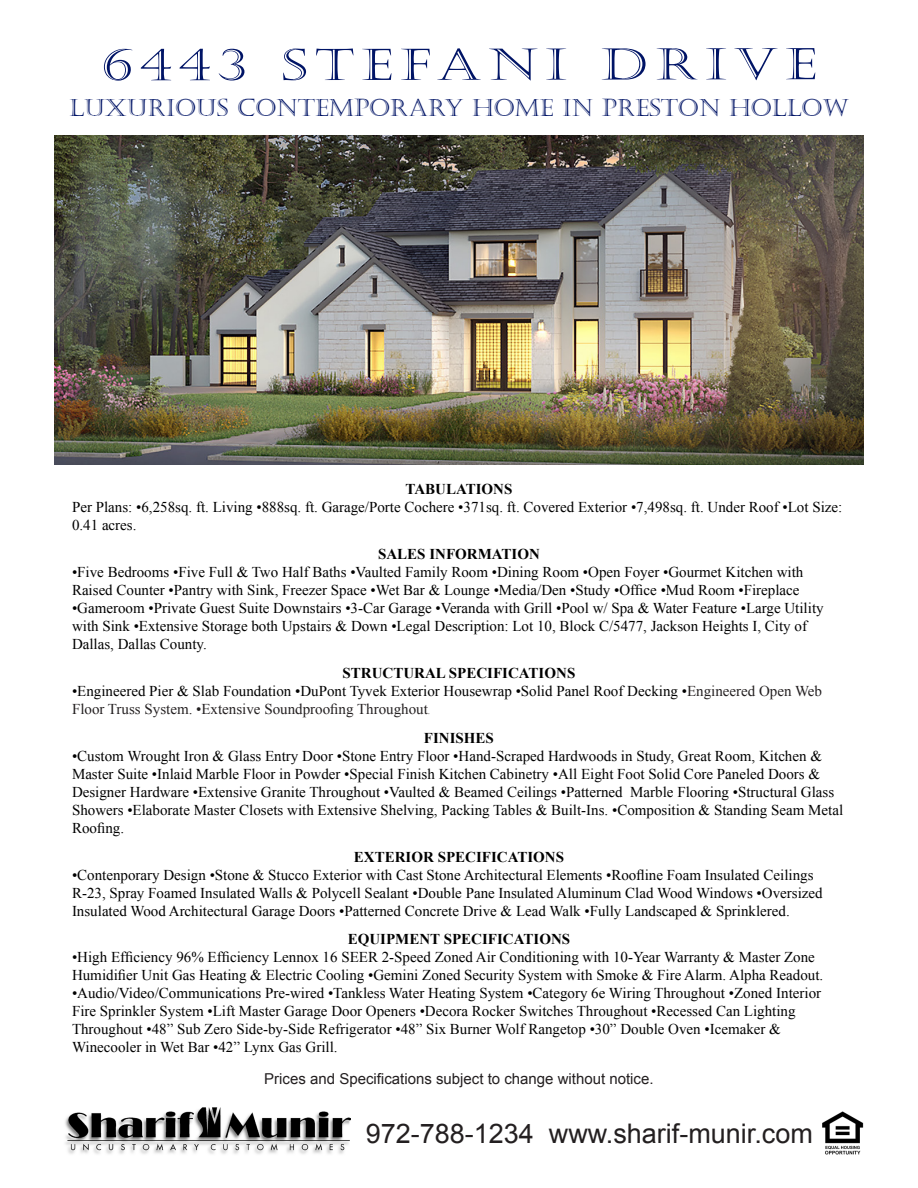
<style>
.page{position:relative;width:918px;height:1188px;background:#fff}
.page>*{position:absolute;margin:0;border:0;box-sizing:border-box;transform-origin:0 0}
.t1{font:43.5px "Castellar";letter-spacing:.14em;color:#001466;scale:1.25 1}
.t2{font:27px "Arial";color:#231f20}
.t3{font:24px "Castellar";color:#001466}
.t4{font:15px/18px "Times New Roman";color:#000}
.t5{font:700 15px "Times New Roman";color:#000}
.t6{font:15px "Arial";color:#231f20}
.s1{color:#231f20}
.s2{font-size:9px;color:#231f20}
</style>
<div class="page">
<img style="left:54px;top:136px;width:810px;height:328px">
<img style="left:65px;top:1107px;width:285px;height:47px">
<img style="left:822px;top:1111px;width:42px;height:44px">
<p class="t1" style="left:101px;top:40px;width:574px">6443 STEFANI DRI VE</p>
<p class="t3" style="left:69px;top:94px;width:680px">LUXURIOUS CONTEMPORARY HOME IN PRESTON HOLLO</p>
<p class="t3" style="left:822px;top:94px;width:28px">W</p>
<p class="t5" style="left:406px;top:479px;width:108px">TABULATIONS</p>
<p class="t4" style="left:72px;top:498px;width:772px">Per Plans: •6,258sq. ft. Living •888sq. ft. Garage/Porte Cochere •371sq. ft. Covered Exterior •7,498sq. ft. Under Roof •Lot Size:<br>0.41 acres.</p>
<p class="t5" style="left:378px;top:544px;width:163px">SALES INFORMATION</p>
<p class="t4" style="left:72px;top:563px;width:733px">•Five Bedrooms •Five Full &amp; Two Half Baths •Vaulted Family Room •Dining Room •Open Foyer •Gourmet Kitchen with<br>Raised Counter •Pantry with Sink, Freezer Space •Wet Bar &amp; Lounge •Media/Den •Study •Office •Mud Room •Fireplace</p>
<p class="t4" style="left:72px;top:599px;width:753px">•Gameroom •Private Guest Suite Downstairs •3-Car Garage •Veranda with Grill •Pool w/ Spa &amp; Water Feature •Large Utility with Sink •Extensive Storage both Upstairs &amp; Down •Legal Description: Lot 10, Block C/5477, Jackson Heights I, City of<br>Dallas, Dallas County.</p>
<p class="t5" style="left:343px;top:663px;width:234px">STRUCTURAL SPECIFICATIONS</p>
<p class="t4" style="left:72px;top:682px;width:752px">•Engineered Pier &amp; Slab Foundation •DuPont Tyvek Exterior Housewrap •Solid Panel Roof Decking •<span class="s1">Engineered Open Web<br>Floor Truss System. •Extensive Soundproofing Throughout</span><span class="s2">.</span></p>
<p class="t5" style="left:424px;top:727px;width:72px">FINISHES</p>
<p class="t4" style="left:72px;top:747px;width:773px">•Custom Wrought Iron &amp; Glass Entry Door •Stone Entry Floor •Hand-Scraped Hardwoods in Study, Great Room, Kitchen &amp; Master Suite •Inlaid Marble Floor in Powder •Special Finish Kitchen Cabinetry •All Eight Foot Solid Core Paneled Doors &amp; Designer Hardware •Extensive Granite Throughout •Vaulted &amp; Beamed Ceilings •Patterned Marble Flooring •Structural Glass Showers •Elaborate Master Closets with Extensive Shelving, Packing Tables &amp; Built-Ins. •Composition &amp; Standing Seam Metal Roofing.</p>
<p class="t5" style="left:354px;top:846px;width:212px">EXTERIOR SPECIFICATIONS</p>
<p class="t4" style="left:72px;top:865px;width:752px">•Contenporary Design •Stone &amp; Stucco Exterior with Cast Stone Architectural Elements •Roofline Foam Insulated Ceilings<br>R-23, Spray Foamed Insulated Walls &amp; Polycell Sealant •Double Pane Insulated Aluminum Clad Wood Windows •Oversized<br>Insulated Wood Architectural Garage Doors •Patterned Concrete Drive &amp; Lead Walk •Fully Landscaped &amp; Sprinklered.</p>
<p class="t5" style="left:348px;top:929px;width:224px">EQUIPMENT SPECIFICATIONS</p>
<p class="t4" style="left:72px;top:948px;width:753px">•High Efficiency 96% Efficiency Lennox 16 SEER 2-Speed Zoned Air Conditioning with 10-Year Warranty &amp; Master Zone<br>Humidifier Unit Gas Heating &amp; Electric Cooling •Gemini Zoned Security System with Smoke &amp; Fire Alarm. Alpha Readout.</p>
<p class="t4" style="left:72px;top:984px;width:751px">•Audio/Video/Communications Pre-wired •Tankless Water Heating System •Category 6e Wiring Throughout •Zoned Interior Fire Sprinkler System •Lift Master Garage Door Openers •Decora Rocker Switches Throughout •Recessed Can Lighting Throughout •48” Sub Zero Side-by-Side Refrigerator •48” Six Burner Wolf Rangetop •30” Double Oven •Icemaker &amp; Winecooler in Wet Bar •42” Lynx Gas Grill.</p>
<p class="t6" style="left:264px;top:1069px;width:391px">Prices and Specifications subject to change without notice.</p>
<p class="t2" style="left:366px;top:1116px;width:449px">972-788-1234 www.sharif-munir.com</p>
</div>
